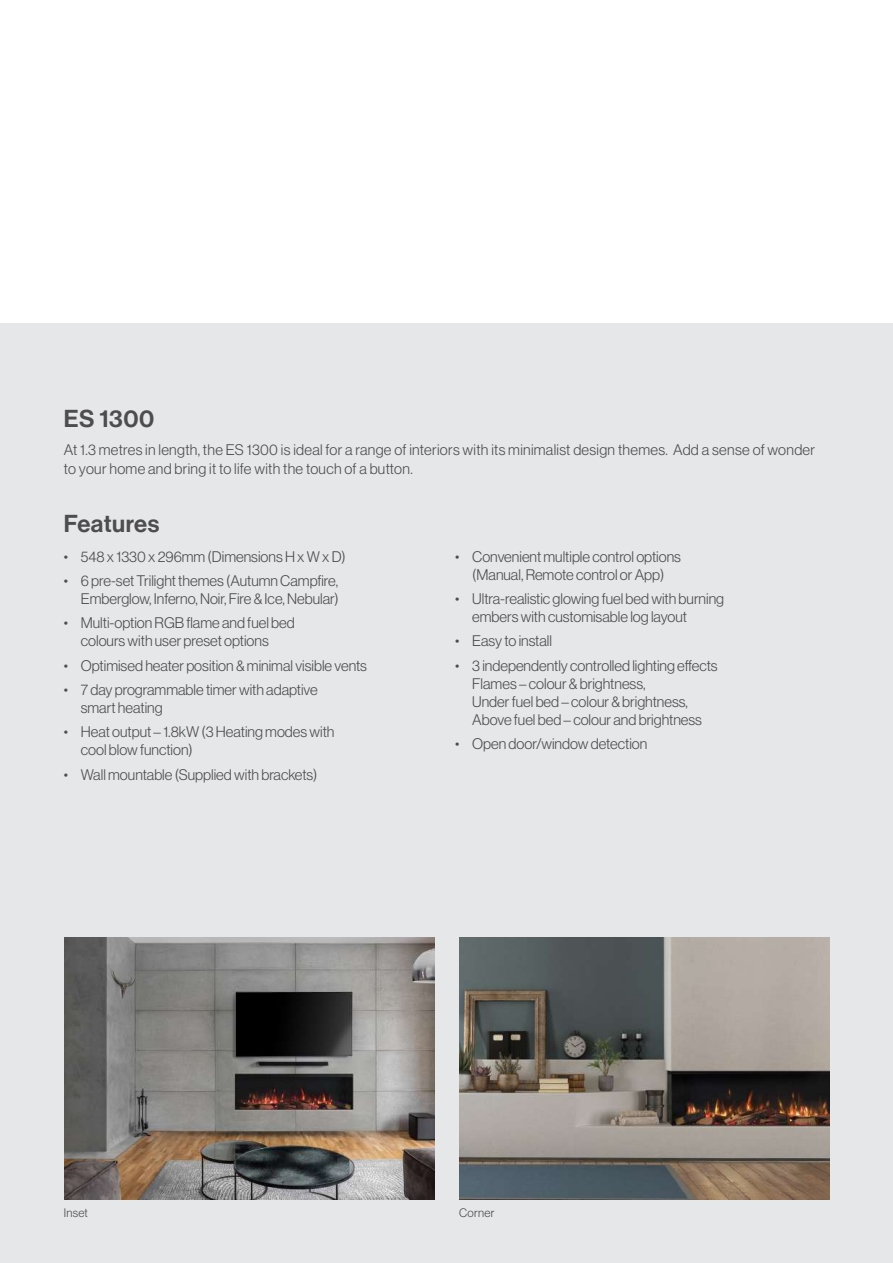
<style>
.page{position:relative;width:893px;height:1263px;background:#fff}
.page>*{position:absolute;margin:0;border:0;box-sizing:border-box;transform-origin:0 0}
.t1{font:24px "N Haas Grotesk DS Pro 65 Md";letter-spacing:.02em;color:#4d4d4f}
.t2{font:15px/18px "N Haas Grotesk DS Pro 45 Lt";color:#4d4d4f}
.t3{font:15px/19.5px "N Haas Grotesk DS Pro 45 Lt";letter-spacing:.02em;color:#4d4d4f}
.t4{font:12px "N Haas Grotesk DS Pro 45 Lt";letter-spacing:.02em;color:#4d4d4f}
</style>
<div class="page">
<div style="left:0;top:323px;width:893px;height:940px;background:#e6e7e8"></div>
<img style="left:459px;top:937px;width:370px;height:262px">
<img style="left:64px;top:937px;width:370px;height:262px">
<h1 class="t1" style="left:64px;top:404px;width:92px">ES 1300</h1>
<p class="t3" style="left:64px;top:440px;width:753px">At 1.3 metres in length, the ES 1300 is ideal for a range of interiors with its minimalist design themes. Add a sense of wonder to your home and bring it to life with the touch of a button.</p>
<h1 class="t1" style="left:64px;top:509px;width:97px">Features</h1>
<p class="t2" style="left:64px;top:547px;width:284px">• 548 x 1330 x 296mm (Dimensions H x W x D)</p>
<p class="t2" style="left:64px;top:572px;width:277px;text-align:right">• 6 pre-set Trilight themes (Autumn Campfire,<br>Emberglow, Inferno, Noir, Fire &amp; Ice, Nebular)</p>
<p class="t2" style="left:64px;top:614px;width:232px;text-align:center">• Multi-option RGB flame and fuel bed colours with user preset options</p>
<p class="t2" style="left:64px;top:656px;width:305px">• Optimised heater position &amp; minimal visible vents</p>
<p class="t2" style="left:81px;top:681px;width:239px;text-indent:-17px">• 7 day programmable timer with adaptive smart heating</p>
<p class="t2" style="left:81px;top:723px;width:255px;text-indent:-17px">• Heat output – 1.8kW (3 Heating modes with cool blow function)</p>
<p class="t2" style="left:64px;top:766px;width:255px">• Wall mountable (Supplied with brackets)</p>
<p class="t2" style="left:455px;top:547px;width:227px;text-align:center">• Convenient multiple control options (Manual, Remote control or App)</p>
<p class="t2" style="left:472px;top:590px;width:253px;text-indent:-17px">• Ultra-realistic glowing fuel bed with burning embers with customisable log layout</p>
<p class="t2" style="left:455px;top:632px;width:98px">• Easy to install</p>
<p class="t2" style="left:472px;top:656px;width:247px;text-indent:-17px">• 3 independently controlled lighting effects Flames – colour &amp; brightness,<br>Under fuel bed – colour &amp; brightness, Above fuel bed – colour and brightness</p>
<p class="t2" style="left:455px;top:735px;width:194px">• Open door/window detection</p>
<p class="t4" style="left:64px;top:1206px;width:26px">Inset</p>
<p class="t4" style="left:459px;top:1206px;width:37px">Corner</p>
</div>
